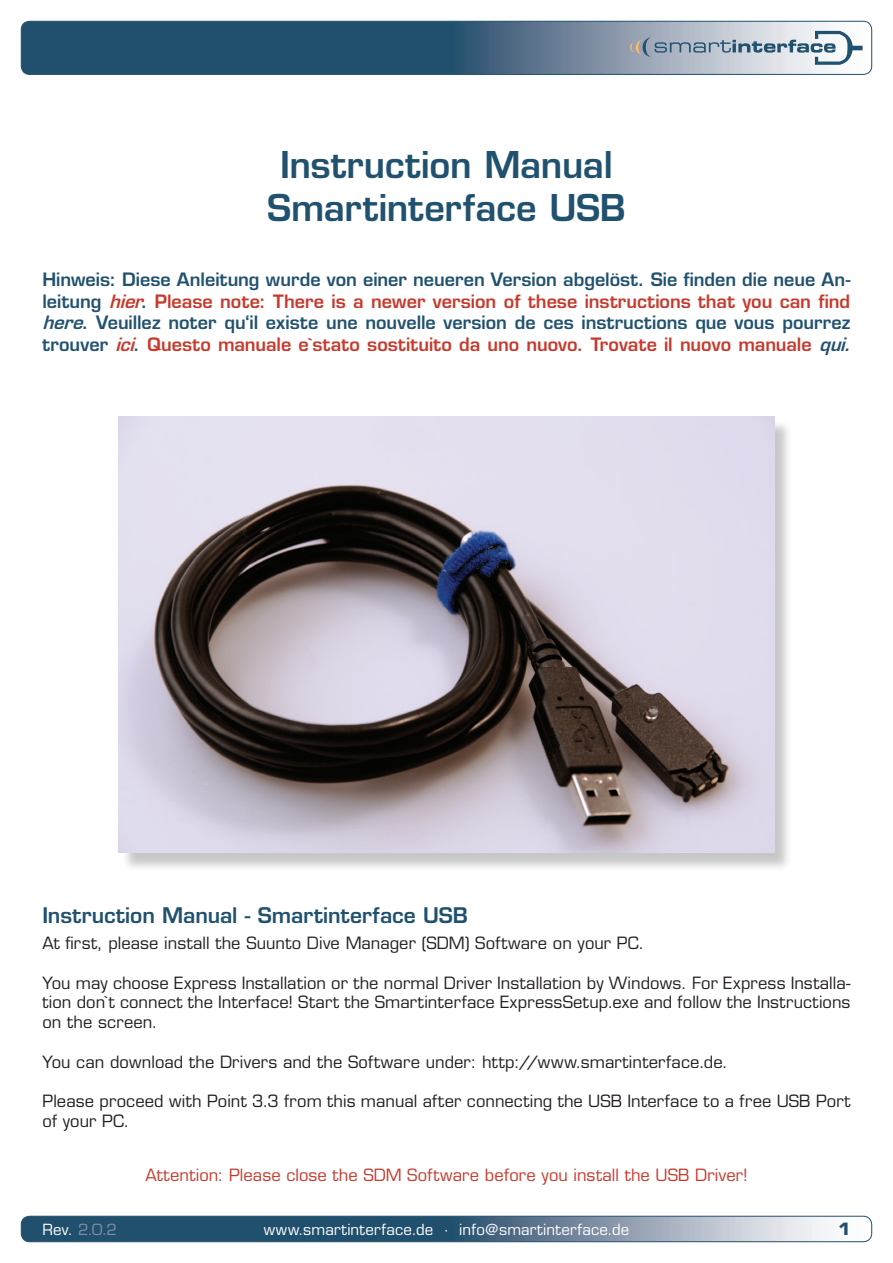
<style>
.page{position:relative;width:893px;height:1263px;background:#fff}
.page>*{position:absolute;margin:0;border:0;box-sizing:border-box;transform-origin:0 0}
.t1{font:600 36px/43.2px "Eurostile";letter-spacing:-.01em;color:#20516f;text-align:center}
.t2{font:600 21px "Eurostile";letter-spacing:-.005em;color:#20516f}
.t3{font:600 18px/21.6px "Eurostile";color:#20516f}
.t4{font:16.5px/19.8px "Eurostile";letter-spacing:.005em;color:#231f20;text-align:justify}
.t5{font:16.5px "Eurostile";letter-spacing:.005em;color:#c7392c}
.t6{font:700 16.5px "Eurostile";color:#20516f}
.t7{font:15px "Eurostile";letter-spacing:.015em;color:#fff}
.t8{font:15px "Eurostile";color:#8390a6}
.s1{font-style:italic;color:#c7392c}
.s2{color:#c7392c}
.s3{font-style:italic}
.s4{color:#fff}
</style>
<div class="page">
<svg style="left:21px;top:1216px;width:851px;height:26px;background:#5e7d93"></svg>
<div style="left:21px;top:1216px;width:851px;height:26px;border:1px solid #20506d;border-radius:9px"></div>
<svg style="left:21px;top:21px;width:851px;height:53px;background:#456983"></svg>
<svg style="left:630px;top:31px;width:233px;height:34px;background:#afbbc7"></svg>
<div style="left:21px;top:21px;width:851px;height:54px;border:1px solid #20506d;border-radius:9px"></div>
<div style="left:121px;top:419px;width:671px;height:453px;background:#231f20;opacity:.25"></div>
<img style="left:119px;top:417px;width:655px;height:436px">
<h1 class="t1" style="left:267px;top:143px;width:360px">Instruction Manual<br>Smartinterface USB</h1>
<p class="t3" style="left:43px;top:268px;width:815px">Hinweis: Diese Anleitung wurde von einer neueren Version abgelöst. Sie finden die neue An&shy;leitung <span class="s1">hier</span>. <span class="s2">Please note: There is a newer version of these instructions that you can find </span><span class="s3">here</span>. Veuillez noter qu‘il existe une nouvelle version de ces instructions que vous pourrez trouver <span class="s1">ici</span>. <span class="s2">Questo manuale e`stato sostituito da uno nuovo. Trovate il nuovo manuale</span> <span class="s3">qui.</span></p>
<p class="t2" style="left:43px;top:902px;width:427px">Instruction Manual - Smartinterface USB</p>
<p class="t4" style="left:43px;top:933px;width:603px">At first, please install the Suunto Dive Manager (SDM) Software on your PC.</p>
<p class="t4" style="left:43px;top:972px;width:809px">You may choose Express Installation or the normal Driver Installation by Windows. For Express Installa&shy;tion don`t connect the Interface! Start the Smartinterface ExpressSetup.exe and follow the Instructions on the screen.</p>
<p class="t4" style="left:43px;top:1052px;width:687px">You can download the Drivers and the Software under: http://www.smartinterface.de.</p>
<p class="t4" style="left:43px;top:1091px;width:809px">Please proceed with Point 3.3 from this manual after connecting the USB Interface to a free USB Port of your PC.</p>
<p class="t5" style="left:145px;top:1165px;width:604px">Attention: Please close the SDM Software before you install the USB Driver!</p>
<p class="t8" style="left:43px;top:1220px;width:76px"><span class="s4">Rev.</span> 2.0.2</p>
<p class="t7" style="left:264px;top:1220px;width:367px">www.smartinterface.de · info@smartinterface.de</p>
<p class="t6" style="left:839px;top:1219px;width:13px">1</p>
</div>
